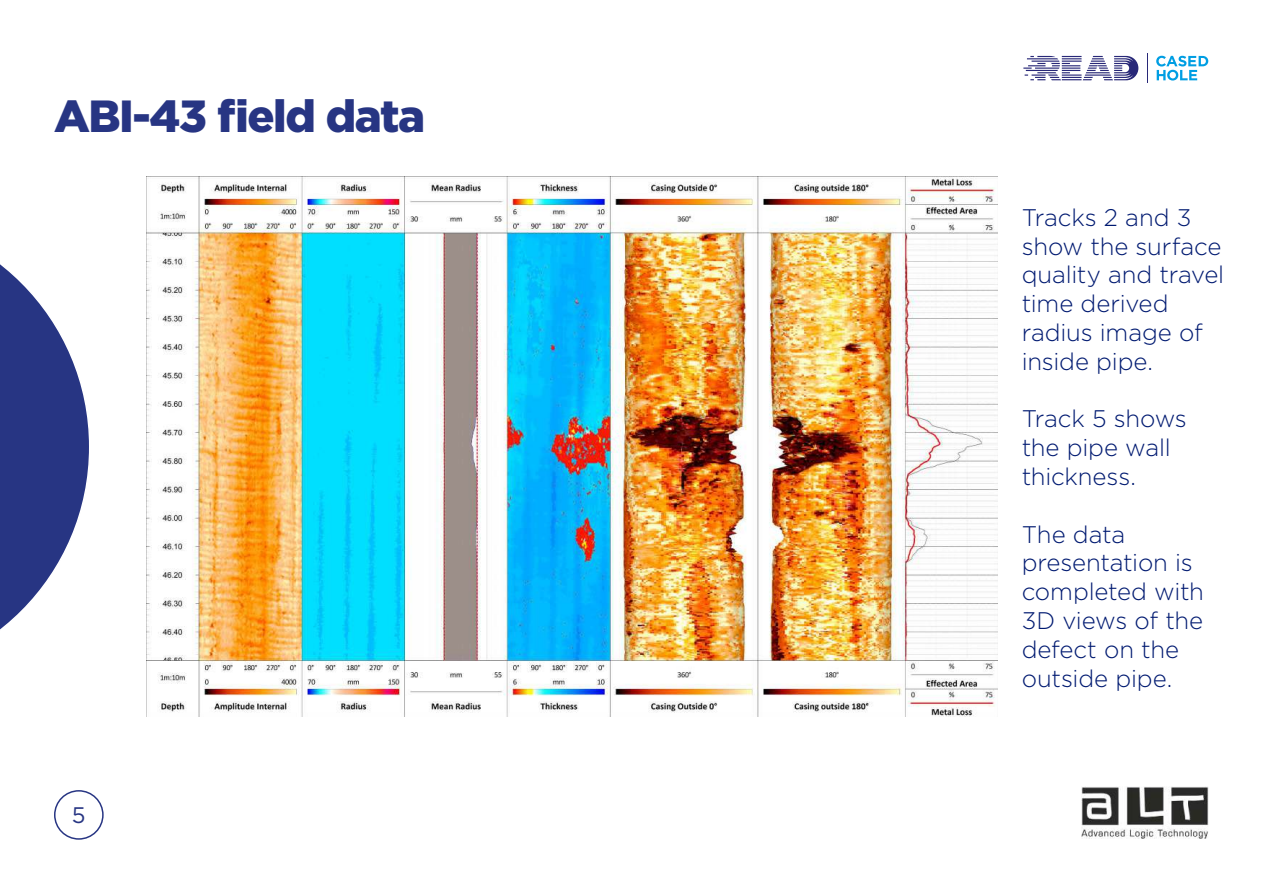
<style>
.page{position:relative;width:1263px;height:893px;background:#fff}
.page>*{position:absolute;margin:0;border:0;box-sizing:border-box;transform-origin:0 0}
.t1{font:900 45px "Gotham";letter-spacing:-.03em;color:#273583}
.t2{font:300 24px/28.8px "Gotham";letter-spacing:-.01em;color:#001a71}
.t3{font:22.5px "Gotham";color:#273583}
</style>
<div class="page">
<svg style="left:1156px;top:56px;width:52px;height:25px"></svg>
<svg style="left:1147px;top:54px;width:1px;height:29px"></svg>
<svg style="left:1023px;top:56px;width:115px;height:24px"></svg>
<img style="left:1081px;top:787px;width:128px;height:51px">
<img style="left:146px;top:176px;width:851px;height:541px">
<div style="left:54px;top:790px;width:50px;height:50px;border:2px solid #273583;border-radius:50%"></div>
<svg style="left:0;top:264px;width:89px;height:366px"></svg>
<h1 class="t1" style="left:54px;top:96px;width:373px">ABI-43 field data</h1>
<p class="t3" style="left:72px;top:805px;width:15px">5</p>
<p class="t2" style="left:1022px;top:204px;width:204px">Tracks 2 and 3 show the surface quality and travel time derived radius image of inside pipe.</p>
<p class="t2" style="left:1022px;top:406px;width:167px">Track 5 shows the pipe wall thickness.</p>
<p class="t2" style="left:1022px;top:521px;width:184px">The data presentation is completed with<br>3D views of the defect on the outside pipe.</p>
</div>
